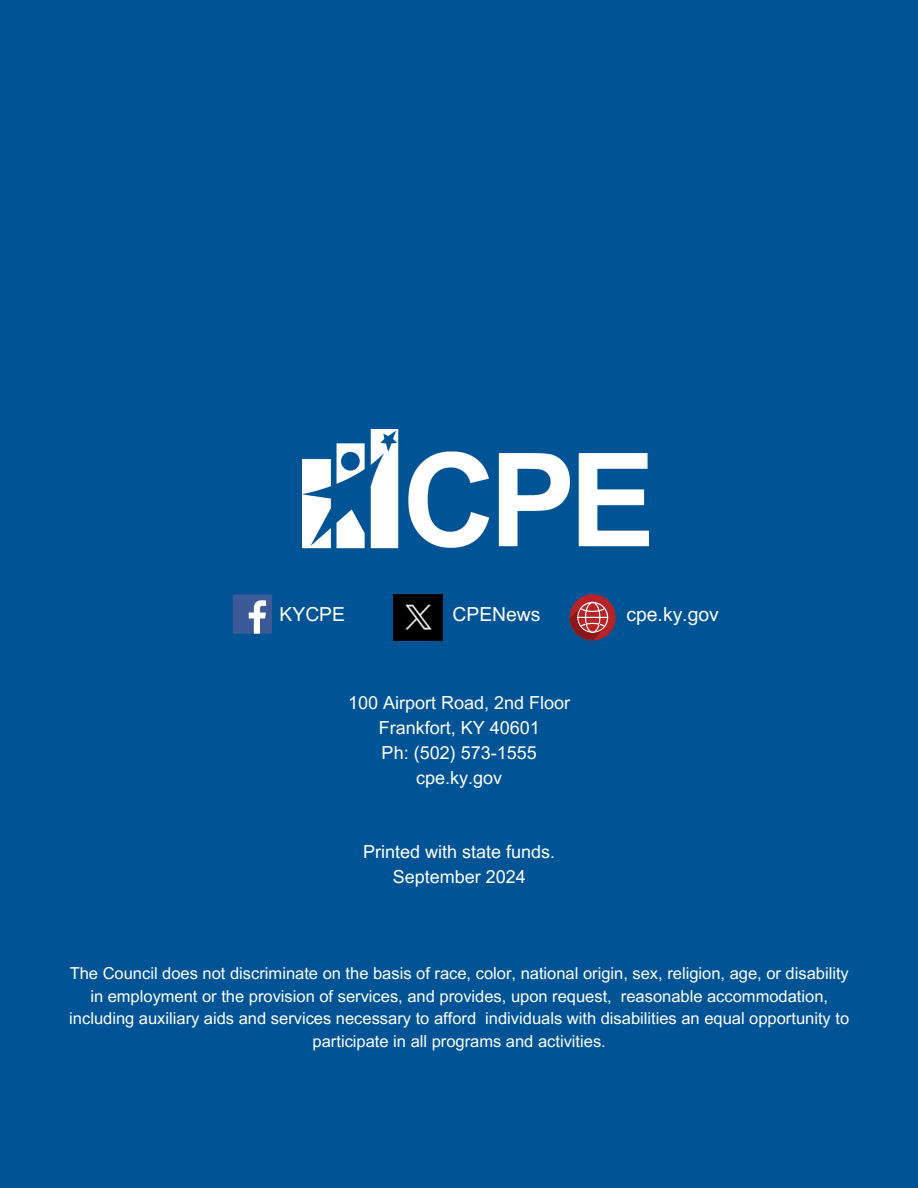
<style>
.page{position:relative;width:918px;height:1188px;background:#005495}
.page>*{position:absolute;margin:0;border:0;box-sizing:border-box;transform-origin:0 0}
.t1{font:19.35px "Arial MT Pro";color:#fff}
.t2{font:18px/24.8px "Arial MT Pro";color:#fff;text-align:center}
.t3{font:16.5px/22.5px "Arial MT Pro";color:#fff;text-align:center}
</style>
<div class="page">
<img style="left:302px;top:429px;width:347px;height:120px">
<div style="left:233px;top:594px;width:39px;height:40px;background:#3d5a98;border-radius:2px"></div>
<svg style="left:249px;top:600px;width:17px;height:34px"></svg>
<img style="left:393px;top:594px;width:50px;height:46px">
<svg style="left:570px;top:594px;width:46px;height:46px"></svg>
<h1 class="t1" style="left:280px;top:607px;width:67px">KYCPE</h1>
<h1 class="t1" style="left:453px;top:607px;width:90px">CPENews</h1>
<h1 class="t1" style="left:626px;top:607px;width:94px">cpe.ky.gov</h1>
<p class="t2" style="left:348px;top:693px;width:224px">100 Airport Road, 2nd Floor<br>Frankfort, KY 40601<br>Ph: (502) 573-1555 cpe.ky.gov</p>
<p class="t2" style="left:363px;top:841px;width:194px">Printed with state funds.<br>September 2024</p>
<h1 class="t3" style="left:69px;top:964px;width:781px">The Council does not discriminate on the basis of race, color, national origin, sex, religion, age, or disability in employment or the provision of services, and provides, upon request, reasonable accommodation, including auxiliary aids and services necessary to afford individuals with disabilities an equal opportunity to participate in all programs and activities.</h1>
</div>
